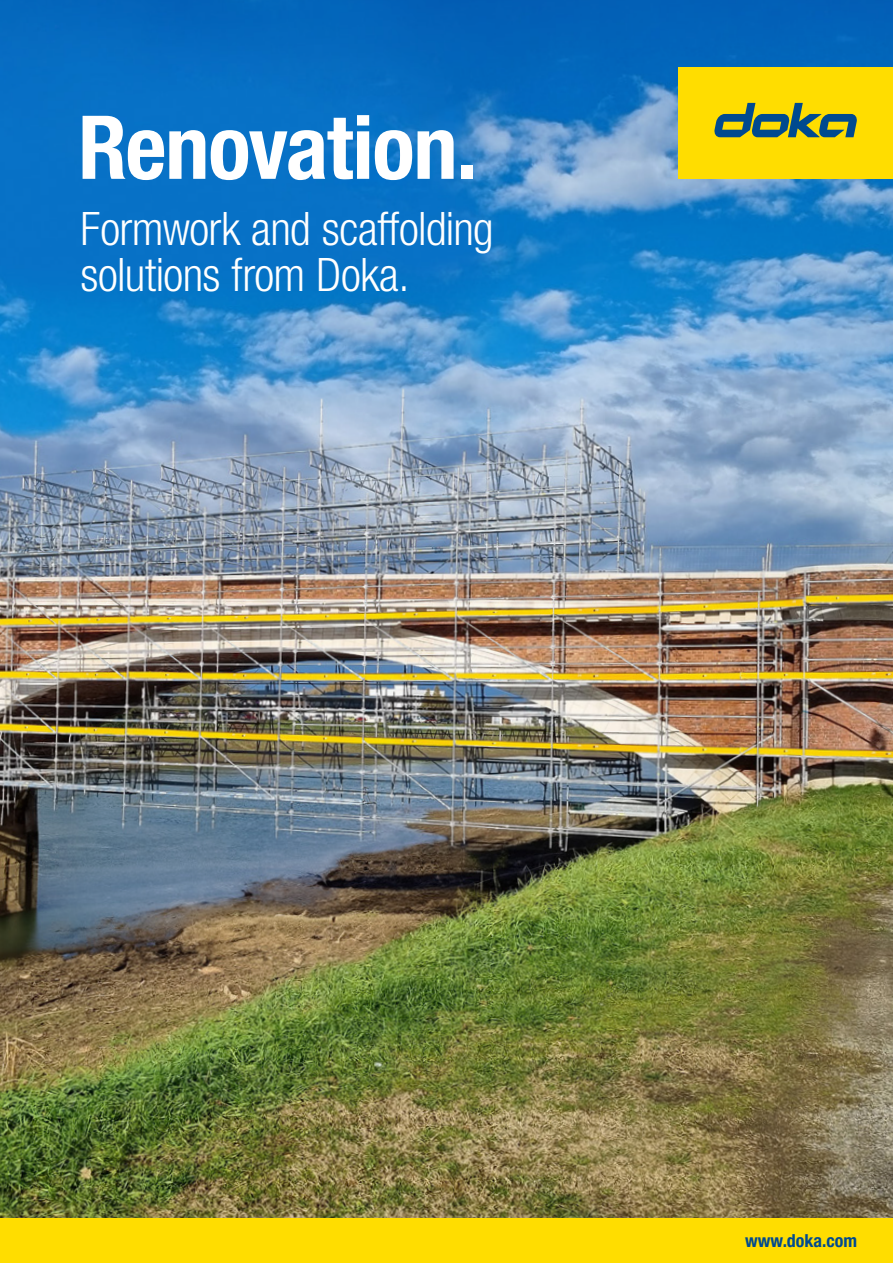
<style>
.page{position:relative;width:893px;height:1263px;background:#fff}
.page>*{position:absolute;margin:0;border:0;box-sizing:border-box;transform-origin:0 0}
.t1{font:700 condensed 88.2px "Helvetica Neue LTW1 G";letter-spacing:-.015em;color:#fff}
.t2{font:300 condensed 46.2px/46.5px "Helvetica Neue LTW1 G";letter-spacing:-.01em;color:#fff}
.t3{font:700 condensed 18px "Helvetica Neue LTW1 G";color:#004a8f}
</style>
<div class="page">
<img style="left:0;top:0;width:893px;height:1218px">
<div style="left:678px;top:67px;width:215px;height:111px;background:#fd0"></div>
<svg style="left:714px;top:103px;width:143px;height:34px"></svg>
<div style="left:0;top:1218px;width:893px;height:45px;background:#fd0"></div>
<h1 class="t1" style="left:78px;top:95px;width:401px">Renovation.</h1>
<p class="t2" style="left:81px;top:206px;width:415px">Formwork and scaffolding solutions from Doka.</p>
<p class="t3" style="left:745px;top:1230px;width:113px">www.doka.com</p>
</div>
